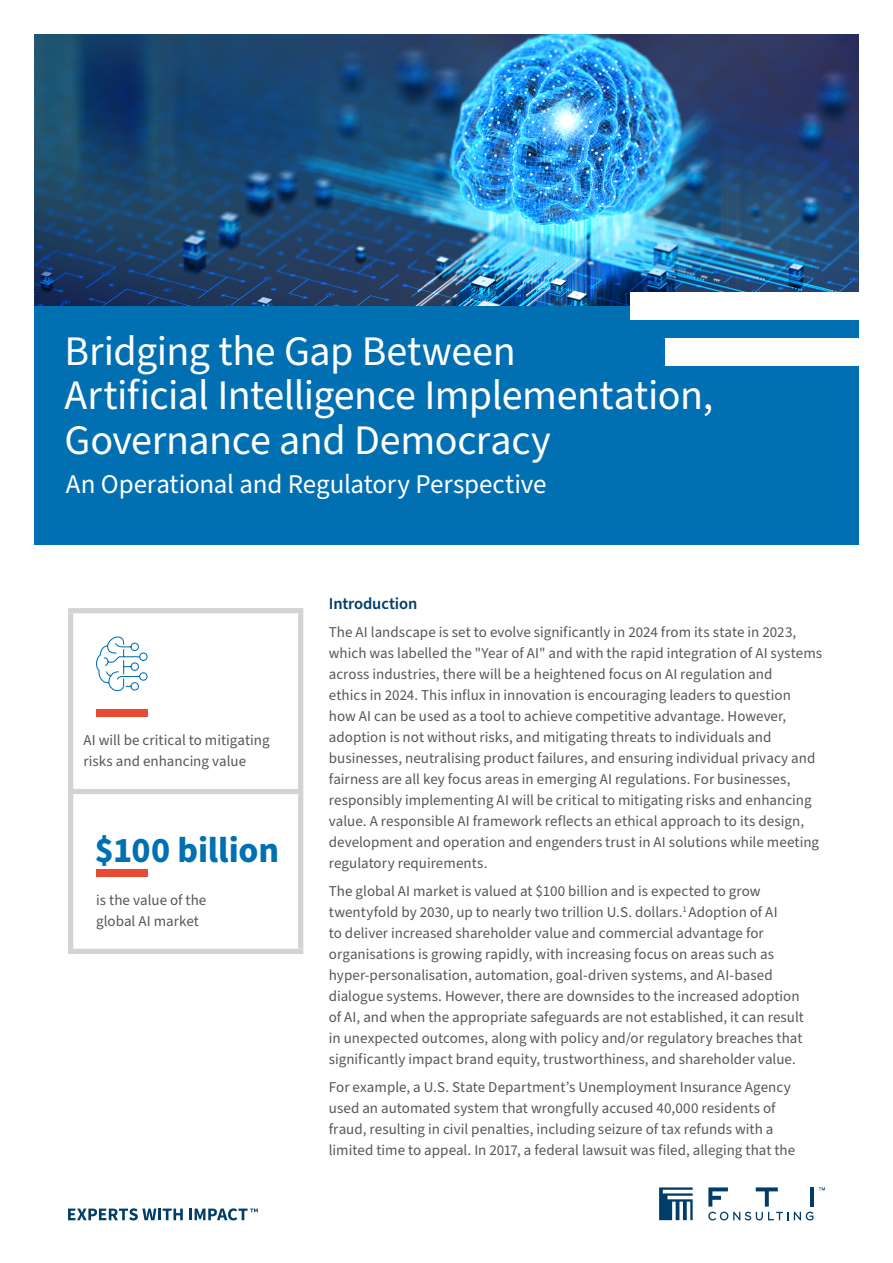
<style>
.page{position:relative;width:893px;height:1263px;background:#fff}
.page>*{position:absolute;margin:0;border:0;box-sizing:border-box;transform-origin:0 0}
.t1{font:42px/45px "Source Sans Pro";letter-spacing:-.01em;color:#fff}
.t2{font:700 36px "Source Sans Pro";letter-spacing:-.005em;color:#0070b3}
.t3{font:27px "Source Sans Pro";letter-spacing:-.005em;color:#fff}
.t4{font:600 16.5px "Source Sans Pro";letter-spacing:-.01em;color:#003e69}
.t5{font:15px/21px "Source Sans Pro";color:#575756}
</style>
<div class="page">
<svg style="left:68px;top:1208px;width:115px;height:12px"></svg>
<svg style="left:189px;top:1208px;width:69px;height:12px"></svg>
<svg style="left:659px;top:1187px;width:34px;height:33px"></svg>
<svg style="left:708px;top:1212px;width:105px;height:8px"></svg>
<svg style="left:819px;top:1187px;width:6px;height:3px"></svg>
<svg style="left:756px;top:1187px;width:22px;height:19px"></svg>
<hr style="left:810px;top:1187px;width:4px;height:19px;background:#003e69">
<svg style="left:708px;top:1187px;width:20px;height:19px"></svg>
<img style="left:34px;top:34px;width:825px;height:272px">
<div style="left:34px;top:306px;width:825px;height:238px;background:#0070b3"></div>
<div style="left:630px;top:292px;width:229px;height:28px;background:#fff"></div>
<div style="left:666px;top:338px;width:193px;height:27px;background:#fff"></div>
<div style="left:68px;top:608px;width:235px;height:5px;background:#d2d3d3"></div>
<div style="left:68px;top:613px;width:5px;height:176px;background:#d2d3d3"></div>
<div style="left:298px;top:613px;width:5px;height:176px;background:#d2d3d3"></div>
<div style="left:68px;top:789px;width:235px;height:5px;background:#d2d3d3"></div>
<div style="left:68px;top:794px;width:5px;height:155px;background:#d2d3d3"></div>
<div style="left:298px;top:794px;width:5px;height:155px;background:#d2d3d3"></div>
<div style="left:68px;top:949px;width:235px;height:5px;background:#d2d3d3"></div>
<svg style="left:96px;top:636px;width:52px;height:55px"></svg>
<div style="left:96px;top:710px;width:51px;height:7px;background:#e94a34"></div>
<div style="left:96px;top:869px;width:51px;height:8px;background:#e94a34"></div>
<h1 class="t1" style="left:65px;top:329px;width:650px">Bridging the Gap Between<br>Artificial Intelligence Implementation,<br>Governance and Democracy</h1>
<h3 class="t3" style="left:66px;top:466px;width:482px">An Operational and Regulatory Perspective</h3>
<p class="t5" style="left:83px;top:730px;width:188px">AI will be critical to mitigating risks and enhancing value</p>
<h2 class="t2" style="left:95px;top:825px;width:186px">$100 billion</h2>
<p class="t5" style="left:96px;top:890px;width:112px">is the value of the global AI market</p>
<p class="t4" style="left:329px;top:593px;width:90px">Introduction</p>
<p class="t5" style="left:329px;top:622px;width:495px">The AI landscape is set to evolve significantly in 2024 from its state in 2023, which was labelled the "Year of AI" and with the rapid integration of AI systems across industries, there will be a heightened focus on AI regulation and<br>ethics in 2024. This influx in innovation is encouraging leaders to question<br>how AI can be used as a tool to achieve competitive advantage. However, adoption is not without risks, and mitigating threats to individuals and businesses, neutralising product failures, and ensuring individual privacy and fairness are all key focus areas in emerging AI regulations. For businesses, responsibly implementing AI will be critical to mitigating risks and enhancing value. A responsible AI framework reflects an ethical approach to its design, development and operation and engenders trust in AI solutions while meeting regulatory requirements.</p>
<p class="t5" style="left:329px;top:881px;width:476px">The global AI market is valued at $100 billion and is expected to grow twentyfold by 2030, up to nearly two trillion U.S. dollars.<sup>1</sup> Adoption of AI<br>to deliver increased shareholder value and commercial advantage for organisations is growing rapidly, with increasing focus on areas such as hyper-personalisation, automation, goal-driven systems, and AI-based dialogue systems. However, there are downsides to the increased adoption of AI, and when the appropriate safeguards are not established, it can result in unexpected outcomes, along with policy and/or regulatory breaches that significantly impact brand equity, trustworthiness, and shareholder value.</p>
<p class="t5" style="left:329px;top:1076px;width:468px">For example, a U.S. State Department’s Unemployment Insurance Agency used an automated system that wrongfully accused 40,000 residents of fraud, resulting in civil penalties, including seizure of tax refunds with a limited time to appeal. In 2017, a federal lawsuit was filed, alleging that the</p>
</div>
